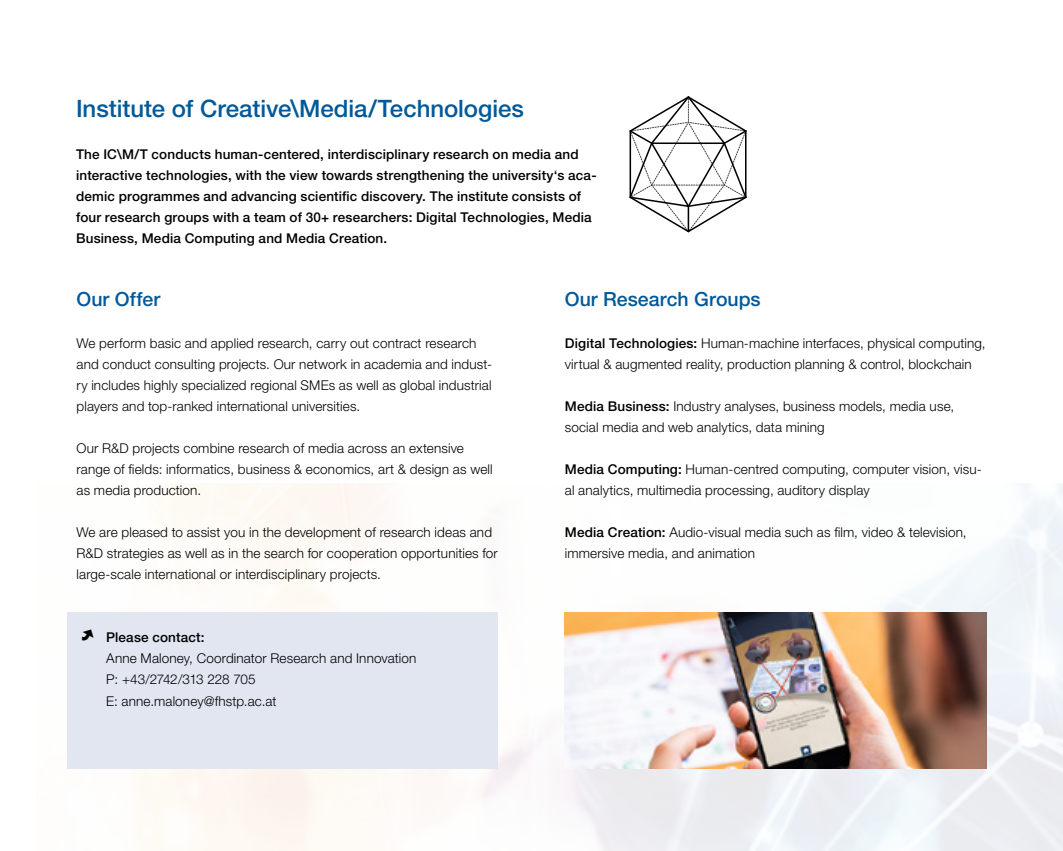
<style>
.page{position:relative;width:1063px;height:851px;background:#fff}
.page>*{position:absolute;margin:0;border:0;box-sizing:border-box;transform-origin:0 0}
.t1{font:500 24px "Helvetica Neue LT Pro";letter-spacing:-.005em;color:#00599a}
.t2{font:500 19.5px "Helvetica Neue LT Pro";color:#00599a}
.t3{font:300 13.5px/21px "Helvetica Neue LT Pro";letter-spacing:.01em;color:#000}
.t4{font:500 13.5px/21px "Helvetica Neue LT Pro";letter-spacing:.01em;color:#000}
.s1{font-weight:500}
</style>
<div class="page">
<div style="left:34px;top:462px;width:1029px;height:388px;background:linear-gradient(to right,#fffdf9,#f3f5f9)"></div>
<div style="left:67px;top:612px;width:431px;height:156px;background:#e1e6f1"></div>
<img style="left:565px;top:612px;width:421px;height:156px">
<svg style="left:629px;top:96px;width:118px;height:136px"></svg>
<h1 class="t1" style="left:76px;top:94px;width:449px">Institute of Creative\Media/Technologies</h1>
<p class="t4" style="left:76px;top:144px;width:522px">The IC\M/T conducts human-centered, interdisciplinary research on media and interactive technologies, with the view towards strengthening the university‘s aca&shy;demic programmes and advancing scientific discovery. The institute consists of four research groups with a team of 30+ researchers: Digital Technologies, Media Business, Media Computing and Media Creation.</p>
<h2 class="t2" style="left:77px;top:287px;width:85px">Our Offer</h2>
<p class="t3" style="left:77px;top:332px;width:417px">We perform basic and applied research, carry out contract research and conduct consulting projects. Our network in academia and indust&shy;ry includes highly specialized regional SMEs as well as global industrial players and top-ranked international universities.</p>
<p class="t3" style="left:77px;top:437px;width:418px">Our R&amp;D projects combine research of media across an extensive range of fields: informatics, business &amp; economics, art &amp; design as well as media production.</p>
<p class="t3" style="left:77px;top:521px;width:423px">We are pleased to assist you in the development of research ideas and<br>R&amp;D strategies as well as in the search for cooperation opportunities for large-scale international or interdisciplinary projects.</p>
<p class="t3" style="left:106px;top:626px;width:311px;text-indent:-30px">⤴ <span class="s1">Please contact:<br></span>Anne Maloney, Coordinator Research and Innovation<br>P: +43/2742/313 228 705<br>E: anne.maloney@fhstp.ac.at</p>
<h2 class="t2" style="left:565px;top:287px;width:197px">Our Research Groups</h2>
<p class="t3" style="left:565px;top:332px;width:422px"><span class="s1">Digital Technologies:</span> Human-machine interfaces, physical computing, virtual &amp; augmented reality, production planning &amp; control, blockchain</p>
<p class="t3" style="left:565px;top:395px;width:391px"><span class="s1">Media Business:</span> Industry analyses, business models, media use, social media and web analytics, data mining</p>
<p class="t3" style="left:565px;top:458px;width:418px"><span class="s1">Media Computing:</span> Human-centred computing, computer vision, visu&shy;al analytics, multimedia processing, auditory display</p>
<p class="t3" style="left:565px;top:521px;width:403px"><span class="s1">Media Creation:</span> Audio-visual media such as film, video &amp; television, immersive media, and animation</p>
</div>
